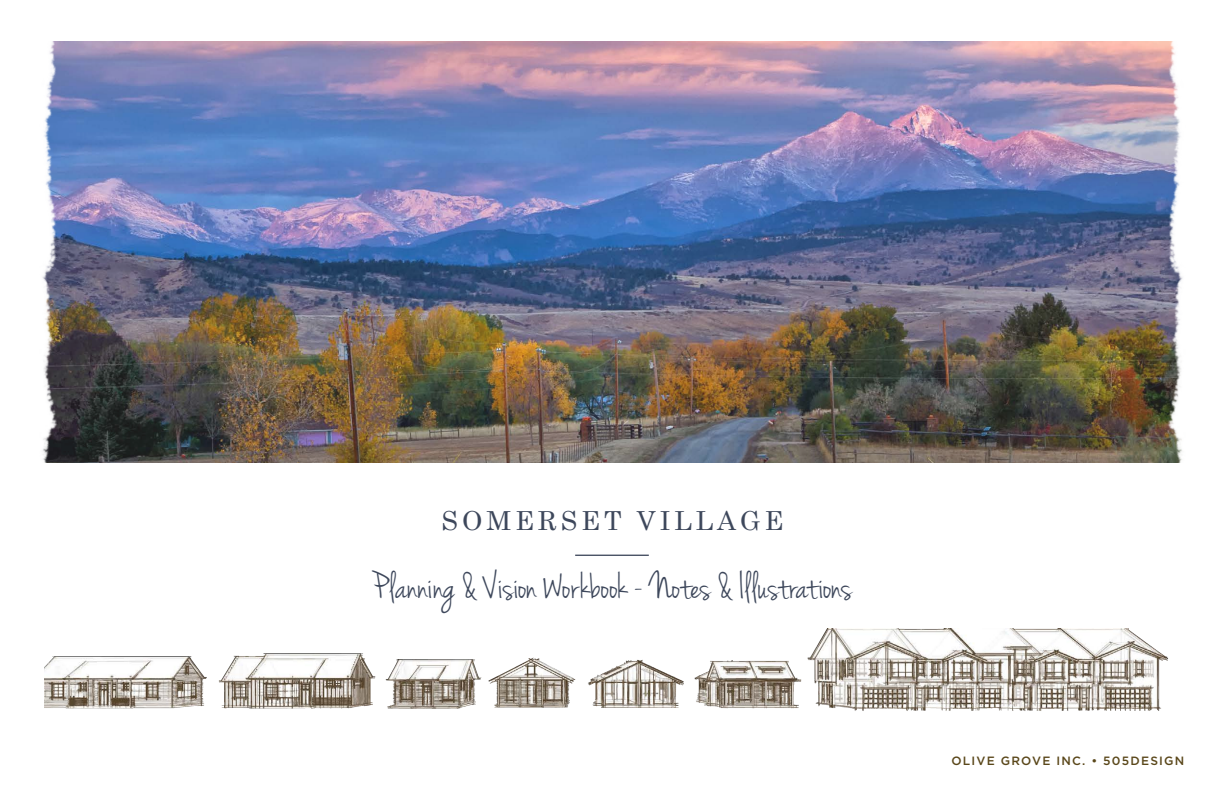
<style>
.page{position:relative;width:1224px;height:792px;background:#fff}
.page>*{position:absolute;margin:0;border:0;box-sizing:border-box;transform-origin:0 0}
.t1{font:39.4px "Jenna Sue";color:#3d475b}
.t2{font:26.2px "Century Schoolbook";letter-spacing:.15em;color:#3d475b}
.t3{font:500 12px "Gotham HTF";letter-spacing:.1em;color:#5a471a}
</style>
<div class="page">
<img style="left:131px;top:41px;width:963px;height:422px">
<img style="left:45px;top:629px;width:1123px;height:82px">
<img style="left:1094px;top:41px;width:89px;height:422px">
<img style="left:42px;top:41px;width:89px;height:422px">
<hr style="left:575px;top:555px;width:74px;height:1px;background:#3d475b">
<p class="t2" style="left:442px;top:498px;width:343px">SOMERSET VILLAGE</p>
<p class="t1" style="left:373px;top:564px;width:481px">P lanning &amp; Vision Workbook - Notes &amp; Illustrations</p>
<p class="t3" style="left:952px;top:754px;width:234px">OLIVE GROVE INC. • 505DESIGN</p>
</div>
